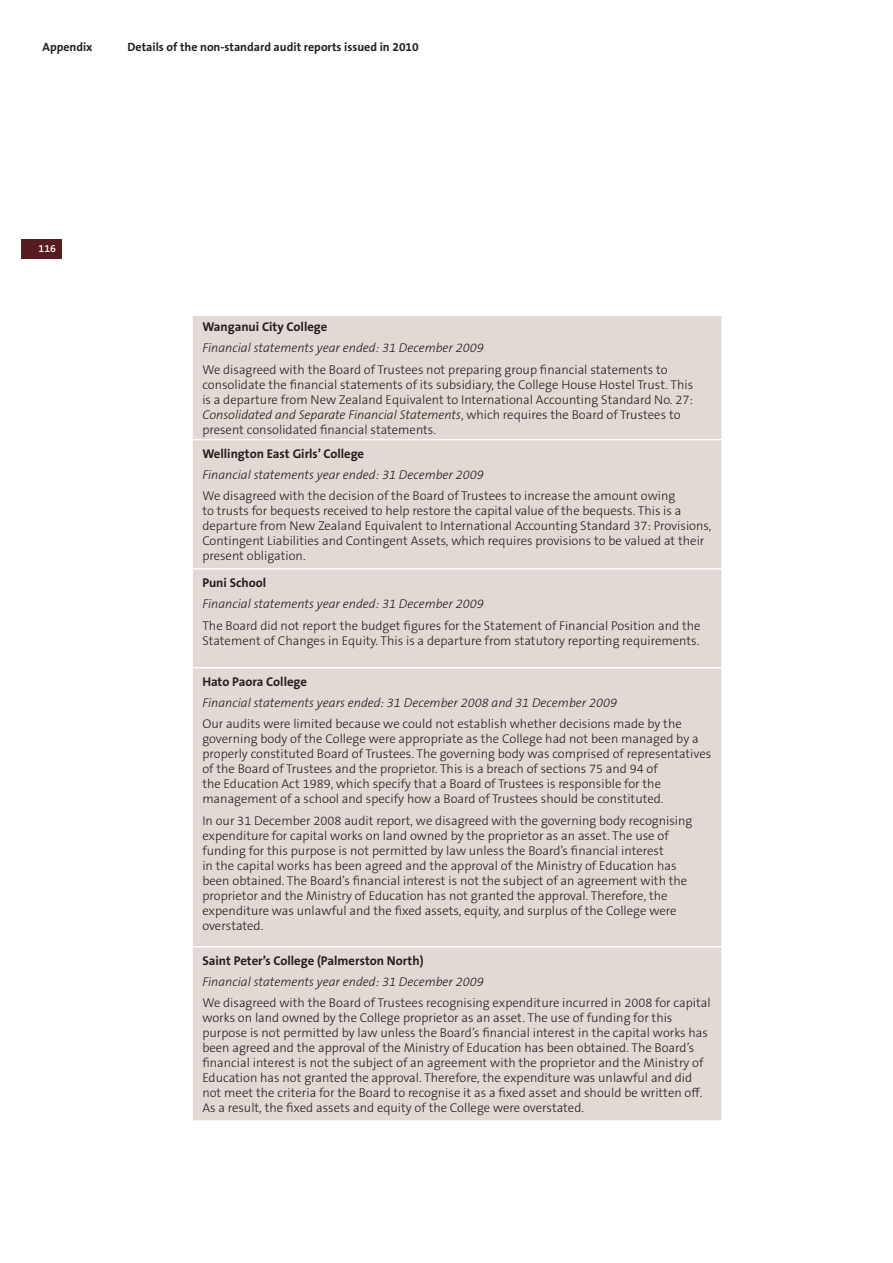
<style>
.page{position:relative;width:893px;height:1263px;background:#fff}
.page>*{position:absolute;margin:0;border:0;box-sizing:border-box;transform-origin:0 0}
.t1{font:300 12.75px/15px "The Sans OT3";color:#231f20}
.t2{font:italic 300 12.75px "The Sans OT3";color:#231f20}
.t3{font:700 12.75px "The Sans OT7";color:#231f20}
.t4{font:700 12px "The Sans OT7";color:#231f20}
.t5{font:600 10.5px "The Sans OT6";color:#fff}
.s1{font-style:italic}
</style>
<div class="page">
<div style="left:21px;top:239px;width:41px;height:19px;background:#571c1f"></div>
<div style="left:193px;top:316px;width:528px;height:804px;background:#e2d8d4"></div>
<hr style="left:191px;top:439px;width:532px;height:1px;background:#fff">
<hr style="left:191px;top:667px;width:532px;height:1px;background:#fff">
<hr style="left:191px;top:568px;width:532px;height:2px;background:#fff">
<hr style="left:191px;top:946px;width:532px;height:1px;background:#fff">
<p class="t4" style="left:42px;top:42px;width:52px">Appendix</p>
<p class="t4" style="left:128px;top:42px;width:293px">Details of the non-standard audit reports issued in 2010</p>
<p class="t5" style="left:39px;top:244px;width:19px">116</p>
<p class="t3" style="left:202px;top:321px;width:127px">Wanganui City College</p>
<p class="t2" style="left:202px;top:343px;width:283px">Financial statements year ended: 31 December 2009</p>
<p class="t1" style="left:202px;top:363px;width:492px">We disagreed with the Board of Trustees not preparing group financial statements to consolidate the financial statements of its subsidiary, the College House Hostel Trust. This is a departure from New Zealand Equivalent to International Accounting Standard No. 27:<br><span class="s1">Consolidated and Separate Financial Statements</span>, which requires the Board of Trustees to present consolidated financial statements.</p>
<p class="t3" style="left:202px;top:448px;width:163px">Wellington East Girls’ College</p>
<p class="t2" style="left:202px;top:470px;width:283px">Financial statements year ended: 31 December 2009</p>
<p class="t1" style="left:202px;top:490px;width:511px">We disagreed with the decision of the Board of Trustees to increase the amount owing<br>to trusts for bequests received to help restore the capital value of the bequests. This is a departure from New Zealand Equivalent to International Accounting Standard 37: Provisions, Contingent Liabilities and Contingent Assets, which requires provisions to be valued at their present obligation.</p>
<p class="t3" style="left:202px;top:577px;width:65px">Puni School</p>
<p class="t2" style="left:202px;top:599px;width:283px">Financial statements year ended: 31 December 2009</p>
<p class="t1" style="left:202px;top:619px;width:500px">The Board did not report the budget figures for the Statement of Financial Position and the<br>Statement of Changes in Equity. This is a departure from statutory reporting requirements.</p>
<p class="t3" style="left:202px;top:676px;width:106px">Hato Paora College</p>
<p class="t2" style="left:202px;top:698px;width:416px">Financial statements years ended: 31 December 2008 and 31 December 2009</p>
<p class="t1" style="left:202px;top:718px;width:510px">Our audits were limited because we could not establish whether decisions made by the governing body of the College were appropriate as the College had not been managed by a properly constituted Board of Trustees. The governing body was comprised of representatives of the Board of Trustees and the proprietor. This is a breach of sections 75 and 94 of<br>the Education Act 1989, which specify that a Board of Trustees is responsible for the management of a school and specify how a Board of Trustees should be constituted.</p>
<p class="t1" style="left:202px;top:814px;width:491px">In our 31 December 2008 audit report, we disagreed with the governing body recognising expenditure for capital works on land owned by the proprietor as an asset. The use of funding for this purpose is not permitted by law unless the Board’s financial interest<br>in the capital works has been agreed and the approval of the Ministry of Education has been obtained. The Board’s financial interest is not the subject of an agreement with the proprietor and the Ministry of Education has not granted the approval. Therefore, the expenditure was unlawful and the fixed assets, equity, and surplus of the College were overstated.</p>
<p class="t3" style="left:202px;top:955px;width:223px">Saint Peter’s College (Palmerston North)</p>
<p class="t2" style="left:202px;top:977px;width:283px">Financial statements year ended: 31 December 2009</p>
<p class="t1" style="left:202px;top:997px;width:510px">We disagreed with the Board of Trustees recognising expenditure incurred in 2008 for capital works on land owned by the College proprietor as an asset. The use of funding for this purpose is not permitted by law unless the Board’s financial interest in the capital works has been agreed and the approval of the Ministry of Education has been obtained. The Board’s financial interest is not the subject of an agreement with the proprietor and the Ministry of Education has not granted the approval. Therefore, the expenditure was unlawful and did not meet the criteria for the Board to recognise it as a fixed asset and should be written off.<br>As a result, the fixed assets and equity of the College were overstated.</p>
</div>
